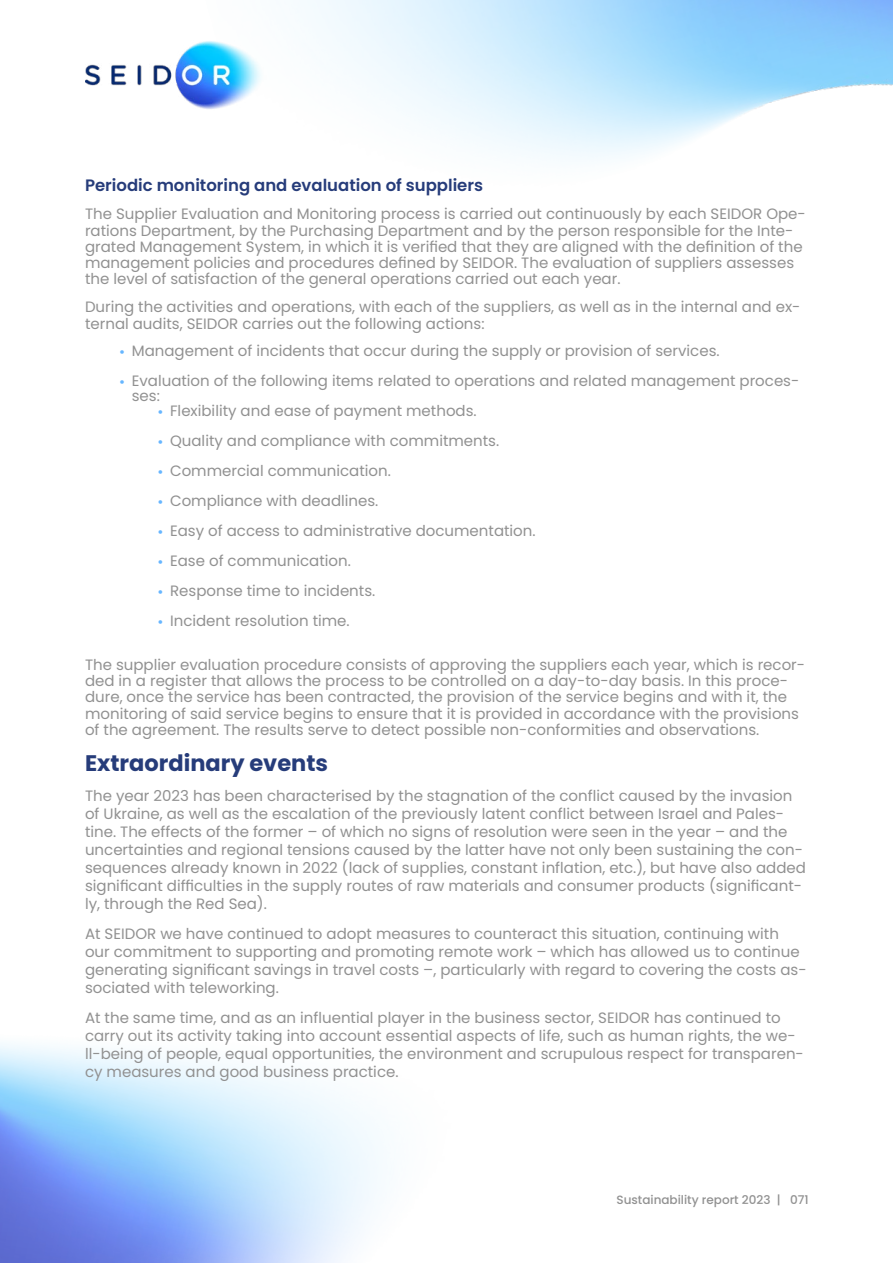
<style>
.page{position:relative;width:893px;height:1263px;background:#fff}
.page>*{position:absolute;margin:0;border:0;box-sizing:border-box;transform-origin:0 0}
.t1{font:700 22.5px "Poppins";color:#263c7a}
.t2{font:600 16.5px "Poppins";color:#263c7a}
.t3{font:15px/18px "Poppins";color:#919191}
.t4{font:500 12px "Poppins";color:#919191}
.s1{font-weight:700;font-size:12px;color:#66b6ff}
</style>
<div class="page">
<img style="left:0;top:1043px;width:380px;height:220px">
<img style="left:85px;top:29px;width:181px;height:81px">
<p class="t2" style="left:85px;top:176px;width:400px">Periodic monitoring and evaluation of suppliers</p>
<p class="t3" style="left:85px;top:206px;width:722px;line-height:16.2px">The Supplier Evaluation and Monitoring process is carried out continuously by each SEIDOR Ope&shy;rations Department, by the Purchasing Department and by the person responsible for the Inte&shy;grated Management System, in which it is verified that they are aligned with the definition of the management policies and procedures defined by SEIDOR. The evaluation of suppliers assesses the level of satisfaction of the general operations carried out each year.</p>
<p class="t3" style="left:85px;top:299px;width:717px;line-height:16.2px">During the activities and operations, with each of the suppliers, as well as in the internal and ex&shy;ternal audits, SEIDOR carries out the following actions:</p>
<p class="t3" style="left:119px;top:341px;width:602px"><span class="s1">•</span> Management of incidents that occur during the supply or provision of services.</p>
<p class="t3" style="left:132px;top:373px;width:669px;line-height:15px;text-indent:-13px"><span class="s1">•</span> Evaluation of the following items related to operations and related management proces&shy;ses:</p>
<p class="t3" style="left:157px;top:401px;width:321px"><span class="s1">•</span> Flexibility and ease of payment methods.</p>
<p class="t3" style="left:157px;top:431px;width:343px"><span class="s1">•</span> Quality and compliance with commitments.</p>
<p class="t3" style="left:157px;top:461px;width:235px"><span class="s1">•</span> Commercial communication.</p>
<p class="t3" style="left:157px;top:491px;width:223px"><span class="s1">•</span> Compliance with deadlines.</p>
<p class="t3" style="left:157px;top:521px;width:380px"><span class="s1">•</span> Easy of access to administrative documentation.</p>
<p class="t3" style="left:157px;top:551px;width:195px"><span class="s1">•</span> Ease of communication.</p>
<p class="t3" style="left:157px;top:581px;width:220px"><span class="s1">•</span> Response time to incidents.</p>
<p class="t3" style="left:157px;top:611px;width:194px"><span class="s1">•</span> Incident resolution time.</p>
<p class="t3" style="left:85px;top:657px;width:722px;line-height:16.2px">The supplier evaluation procedure consists of approving the suppliers each year, which is recor&shy;ded in a register that allows the process to be controlled on a day-to-day basis. In this proce&shy;dure, once the service has been contracted, the provision of the service begins and with it, the monitoring of said service begins to ensure that it is provided in accordance with the provisions of the agreement. The results serve to detect possible non-conformities and observations.</p>
<h1 class="t1" style="left:85px;top:750px;width:245px">Extraordinary events</h1>
<p class="t3" style="left:85px;top:787px;width:722px">The year 2023 has been characterised by the stagnation of the conflict caused by the invasion of Ukraine, as well as the escalation of the previously latent conflict between Israel and Pales&shy;tine. The effects of the former – of which no signs of resolution were seen in the year – and the uncertainties and regional tensions caused by the latter have not only been sustaining the con&shy;sequences already known in 2022 (lack of supplies, constant inflation, etc.), but have also added significant difficulties in the supply routes of raw materials and consumer products (significant&shy;ly, through the Red Sea).</p>
<p class="t3" style="left:85px;top:925px;width:723px">At SEIDOR we have continued to adopt measures to counteract this situation, continuing with our commitment to supporting and promoting remote work – which has allowed us to continue generating significant savings in travel costs –, particularly with regard to covering the costs as&shy;sociated with teleworking.</p>
<p class="t3" style="left:85px;top:1009px;width:720px">At the same time, and as an influential player in the business sector, SEIDOR has continued to carry out its activity taking into account essential aspects of life, such as human rights, the we&shy;ll-being of people, equal opportunities, the environment and scrupulous respect for transparen&shy;cy measures and good business practice.</p>
<p class="t4" style="left:616px;top:1193px;width:194px">Sustainability report 2023 | 071</p>
</div>
